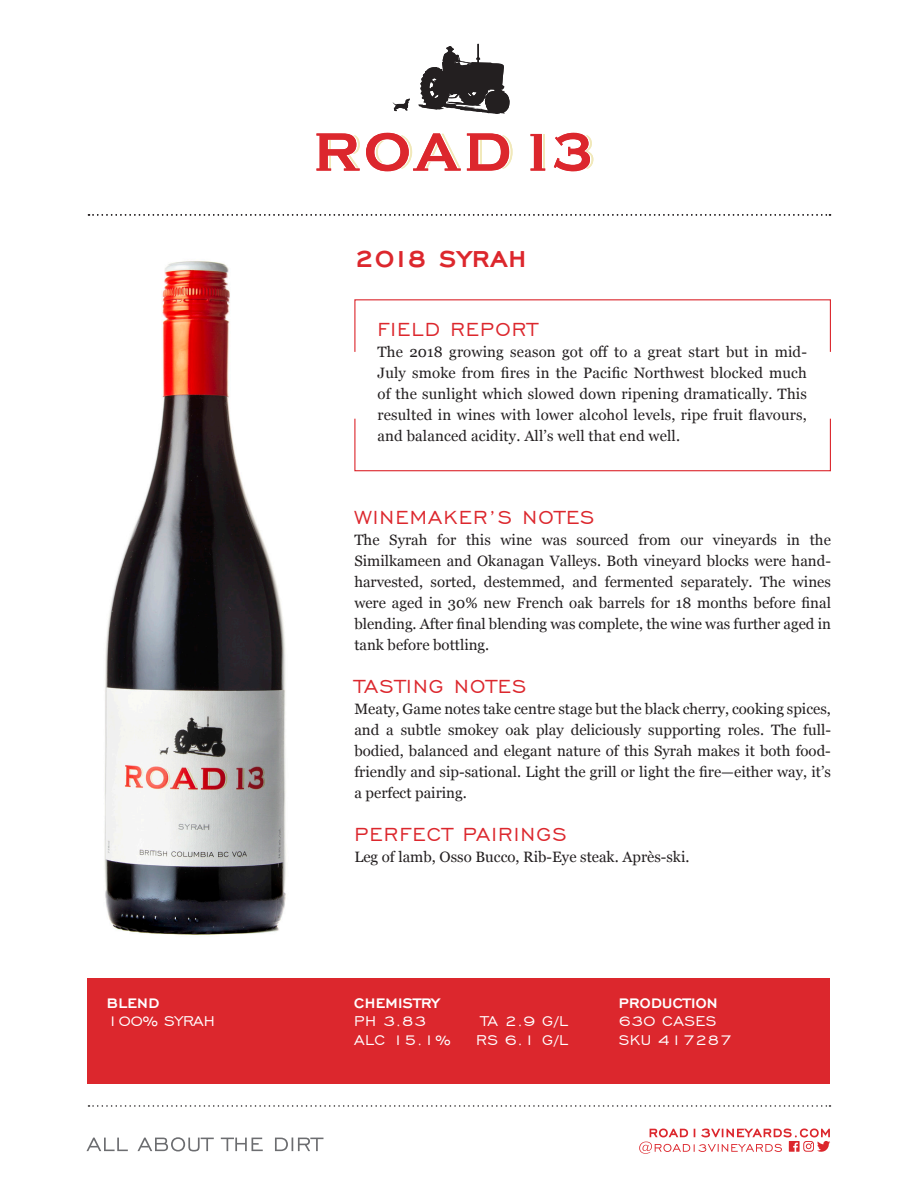
<style>
.page{position:relative;width:918px;height:1188px;background:#fff}
.page>*{position:absolute;margin:0;border:0;box-sizing:border-box;transform-origin:0 0}
.Wine_Title{font:700 30px "Engravers Gothic W01";letter-spacing:.05em;color:#dc272d}
.Wine_Title-2{font:24px "Engravers Gothic BT";letter-spacing:.05em;color:#dc272d}
.body_copy{font:18px "Engravers Gothic BT";letter-spacing:.02em;color:#fff}
.body_copy-2{font:700 18px/18.6px "Engravers Gothic W01";letter-spacing:.02em;color:#fff}
.body_copy-3{font:18px "Engravers Gothic BT";color:#fff}
.Wine_Title-3{font:15px/21px "Georgia";color:#231f20;text-align:justify}
.s1{font-family:"Engravers Gothic BT";font-weight:400}
</style>
<div class="page">
<svg style="left:88px;top:1105px;width:743px;height:2px"></svg>
<svg style="left:86px;top:1137px;width:237px;height:14px"></svg>
<svg style="left:639px;top:1129px;width:191px;height:25px"></svg>
<svg style="left:418px;top:44px;width:92px;height:70px"></svg>
<svg style="left:393px;top:99px;width:17px;height:12px"></svg>
<svg style="left:317px;top:133px;width:43px;height:38px"></svg>
<svg style="left:366px;top:133px;width:95px;height:38px"></svg>
<svg style="left:467px;top:133px;width:46px;height:38px"></svg>
<svg style="left:531px;top:134px;width:14px;height:37px"></svg>
<svg style="left:554px;top:133px;width:39px;height:38px"></svg>
<svg style="left:88px;top:214px;width:743px;height:2px"></svg>
<div style="left:354px;top:299px;width:477px;height:53px;border:1px solid #dc272d"></div>
<div style="left:354px;top:418px;width:477px;height:53px;border:1px solid #dc272d"></div>
<img style="left:104px;top:261px;width:182px;height:674px">
<div style="left:88px;top:978px;width:742px;height:106px;background:#dc272d"></div>
<p class="body_copy-2" style="left:107px;top:993px;width:54px">BLEND</p>
<p class="body_copy-3" style="left:107px;top:1011px;width:109px">100% SYRAH</p>
<p class="Wine_Title" style="left:355px;top:243px;width:173px">2018 SYRAH</p>
<p class="Wine_Title-2" style="left:377px;top:316px;width:161px">FIELD REPORT</p>
<p class="Wine_Title-3" style="left:377px;top:341px;width:431px">The 2018 growing season got off to a great start but in mid-July smoke from fires in the Pacific Northwest blocked much of the sunlight which slowed down ripening dramatically. This resulted in wines with lower alcohol levels, ripe fruit flavours, and balanced acidity. All’s well that end well.</p>
<p class="Wine_Title-2" style="left:354px;top:504px;width:242px">WINEMAKER’S NOTES</p>
<p class="Wine_Title-3" style="left:354px;top:529px;width:478px">The Syrah for this wine was sourced from our vineyards in the Similkameen and Okanagan Valleys. Both vineyard blocks were hand&shy;harvested, sorted, destemmed, and fermented separately. The wines were aged in 30% new French oak barrels for 18 months before final blending. After final blending was complete, the wine was further aged in tank before bottling.</p>
<p class="Wine_Title-2" style="left:354px;top:673px;width:173px">TASTING NOTES</p>
<p class="Wine_Title-3" style="left:354px;top:698px;width:478px">Meaty, Game notes take centre stage but the black cherry, cooking spices, and a subtle smokey oak play deliciously supporting roles. The full&shy;bodied, balanced and elegant nature of this Syrah makes it both food&shy;friendly and sip-sational. Light the grill or light the fire—either way, it’s a perfect pairing.</p>
<p class="Wine_Title-2" style="left:354px;top:821px;width:214px">PERFECT PAIRINGS</p>
<p class="Wine_Title-3" style="left:354px;top:845px;width:337px">Leg of lamb, Osso Bucco, Rib-Eye steak. Après-ski.</p>
<p class="body_copy-2" style="left:354px;top:993px;width:87px">CHEMISTRY<br><span class="s1">PH 3.83</span></p>
<p class="body_copy" style="left:481px;top:1011px;width:89px">TA 2.9 G/L</p>
<p class="body_copy" style="left:354px;top:1030px;width:98px">ALC 15.1%</p>
<p class="body_copy" style="left:476px;top:1030px;width:93px">RS 6.1 G/L</p>
<p class="body_copy-2" style="left:619px;top:993px;width:100px">PRODUCTION</p>
<p class="body_copy" style="left:619px;top:1011px;width:99px">630 CASES</p>
<p class="body_copy" style="left:619px;top:1030px;width:114px">SKU 417287</p>
</div>
